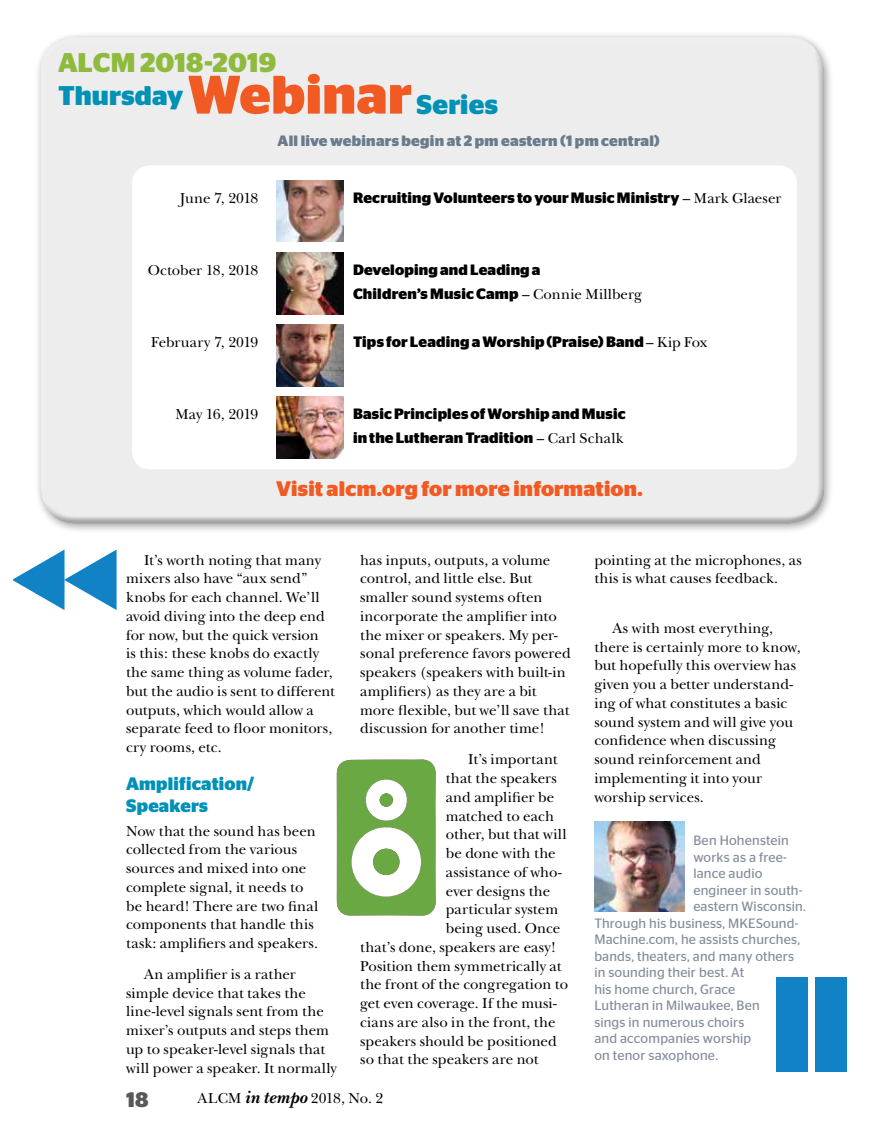
<style>
.page{position:relative;width:878px;height:1148px;background:#fff}
.page>*{position:absolute;margin:0;border:0;box-sizing:border-box;transform-origin:0 0}
.t1{font:700 27px/33px "Stag Sans";letter-spacing:.005em;color:#0091b6}
.t2{font:700 21px "Stag Sans";letter-spacing:.01em;color:#f15a22}
.t3{font:700 21px "Stag Sans";color:#58595b}
.t4{font:700 18px/22.5px "Stag Sans";letter-spacing:.01em;color:#0091b6}
.t5{font:15px/18.8px "New Baskerville";color:#000}
.t6{font:700 15px/24px "Stag Sans";letter-spacing:.01em;color:#000}
.t7{font:700 15px "Stag Sans";letter-spacing:.015em;color:#6a7b8b}
.t8{font:15px "New Baskerville";letter-spacing:-.025em;color:#000}
.t9{font:13.5px "Stag Sans";letter-spacing:.01em;color:#828e9c}
.s1{color:#8fba3e}
.s2{font-size:54px;color:#f15a22}
.s3{font-family:"New Baskerville";font-weight:400}
.s4{font-weight:700;font-style:italic;font-size:18px}
</style>
<div class="page">
<div style="left:35px;top:31px;width:799px;height:503px;background:#000;opacity:.36"></div>
<div style="left:39px;top:36px;width:785px;height:474px;background:#eeeeef"></div>
<div style="left:40px;top:47px;width:785px;height:478px;background:#ededee"></div>
<div style="left:132px;top:165px;width:664px;height:304px;background:#fff;border-radius:18px"></div>
<img style="left:594px;top:821px;width:90px;height:90px">
<svg style="left:336px;top:759px;width:100px;height:157px"></svg>
<div style="left:373px;top:848px;width:26px;height:27px;background:#6aa843;border-radius:50%"></div>
<div style="left:379px;top:793px;width:14px;height:14px;background:#6aa843;border-radius:50%"></div>
<div style="left:776px;top:976px;width:31px;height:95px;background:#1082c5"></div>
<div style="left:815px;top:976px;width:31px;height:95px;background:#1082c5"></div>
<img style="left:276px;top:180px;width:68px;height:62px">
<img style="left:276px;top:252px;width:68px;height:62px">
<img style="left:276px;top:324px;width:68px;height:62px">
<img style="left:276px;top:396px;width:68px;height:62px">
<svg style="left:13px;top:549px;width:104px;height:61px"></svg>
<h1 class="t1" style="left:58px;top:46px;width:441px"><span class="s1">ALCM 2018-2019<br></span>Thursday <span class="s2">Webinar</span> Series</h1>
<p class="t7" style="left:278px;top:132px;width:383px">All live webinars begin at 2 pm eastern (1 pm central)</p>
<p class="t5" style="left:180px;top:189px;width:80px">June 7, 2018</p>
<p class="t6" style="left:353px;top:186px;width:430px">Recruiting Volunteers to your Music Ministry <span class="s3">– Mark Glaeser</span></p>
<p class="t5" style="left:148px;top:261px;width:112px">October 18, 2018</p>
<p class="t6" style="left:353px;top:258px;width:290px">Developing and Leading a<br>Children’s Music Camp <span class="s3">– Connie Millberg</span></p>
<p class="t5" style="left:151px;top:333px;width:109px">February 7, 2019</p>
<p class="t6" style="left:353px;top:330px;width:356px">Tips for Leading a Worship (Praise) Band <span class="s3">– Kip Fox</span></p>
<p class="t8" style="left:175px;top:405px;width:84px">May 16, 2019</p>
<p class="t6" style="left:353px;top:402px;width:274px">Basic Principles of Worship and Music in the Lutheran Tradition <span class="s3">– Carl Schalk</span></p>
<h2 class="t2" style="left:276px;top:477px;width:368px">Visit alcm.org for more information.</h2>
<p class="t5" style="left:126px;top:550px;width:210px;text-indent:18px">It’s worth noting that many mixers also have “aux send” knobs for each channel. We’ll avoid diving into the deep end for now, but the quick version<br>is this: these knobs do exactly the same thing as volume fader, but the audio is sent to different outputs, which would allow a separate feed to floor monitors, cry rooms, etc.</p>
<p class="t4" style="left:126px;top:772px;width:130px">Amplification/<br>Speakers</p>
<p class="t5" style="left:126px;top:821px;width:194px">Now that the sound has been collected from the various sources and mixed into one complete signal, it needs to be heard! There are two final components that handle this task: amplifiers and speakers.</p>
<p class="t5" style="left:126px;top:964px;width:212px;text-indent:18px">An amplifier is a rather simple device that takes the line-level signals sent from the mixer’s outputs and steps them up to speaker-level signals that will power a speaker. It normally</p>
<p class="t5" style="left:360px;top:550px;width:212px">has inputs, outputs, a volume control, and little else. But smaller sound systems often incorporate the amplifier into the mixer or speakers. My per&shy;sonal preference favors powered speakers (speakers with built-in amplifiers) as they are a bit more flexible, but we’ll save that discussion for another time!</p>
<p class="t5" style="left:468px;top:750px;width:91px">It’s important</p>
<p class="t5" style="left:446px;top:769px;width:112px">that the speakers</p>
<p class="t5" style="left:446px;top:787px;width:110px">and amplifier be</p>
<p class="t5" style="left:446px;top:806px;width:110px">matched to each</p>
<p class="t5" style="left:446px;top:825px;width:122px">other, but that will</p>
<p class="t5" style="left:446px;top:844px;width:111px">be done with the</p>
<p class="t5" style="left:446px;top:862px;width:117px">assistance of who-</p>
<p class="t5" style="left:446px;top:881px;width:106px">ever designs the</p>
<p class="t5" style="left:446px;top:900px;width:114px">particular system</p>
<p class="t5" style="left:446px;top:919px;width:116px">being used. Once</p>
<p class="t5" style="left:360px;top:937px;width:197px">that’s done, speakers are easy!</p>
<p class="t5" style="left:360px;top:956px;width:203px">Position them symmetrically at</p>
<p class="t5" style="left:360px;top:975px;width:209px">the front of the congregation to</p>
<p class="t5" style="left:360px;top:994px;width:198px">get even coverage. If the musi-</p>
<p class="t5" style="left:360px;top:1012px;width:197px">cians are also in the front, the</p>
<p class="t5" style="left:360px;top:1031px;width:198px">speakers should be positioned</p>
<p class="t5" style="left:360px;top:1050px;width:180px">so that the speakers are not</p>
<h2 class="t3" style="left:126px;top:1087px;width:24px">18</h2>
<p class="t5" style="left:197px;top:1089px;width:187px">ALCM <span class="s4">in tempo</span> 2018, No. 2</p>
<p class="t5" style="left:594px;top:550px;width:209px">pointing at the microphones, as this is what causes feedback.</p>
<p class="t5" style="left:594px;top:619px;width:208px;text-indent:18px">As with most everything, there is certainly more to know, but hopefully this overview has given you a better understand&shy;ing of what constitutes a basic sound system and will give you confidence when discussing sound reinforcement and implementing it into your worship services.</p>
<p class="t9" style="left:693px;top:833px;width:97px">Ben Hohenstein</p>
<p class="t9" style="left:693px;top:849px;width:95px">works as a free-</p>
<p class="t9" style="left:693px;top:866px;width:71px">lance audio</p>
<p class="t9" style="left:693px;top:882px;width:111px">engineer in south-</p>
<p class="t9" style="left:693px;top:899px;width:114px">eastern Wisconsin.</p>
<p class="t9" style="left:594px;top:915px;width:206px">Through his business, MKESound-</p>
<p class="t9" style="left:594px;top:932px;width:207px">Machine.com, he assists churches,</p>
<p class="t9" style="left:594px;top:948px;width:201px">bands, theaters, and many others</p>
<p class="t9" style="left:594px;top:965px;width:151px">in sounding their best. At</p>
<p class="t9" style="left:594px;top:981px;width:142px">his home church, Grace</p>
<p class="t9" style="left:594px;top:998px;width:167px">Lutheran in Milwaukee, Ben</p>
<p class="t9" style="left:594px;top:1014px;width:151px">sings in numerous choirs</p>
<p class="t9" style="left:594px;top:1031px;width:158px">and accompanies worship</p>
<p class="t9" style="left:594px;top:1047px;width:125px">on tenor saxophone.</p>
</div>
